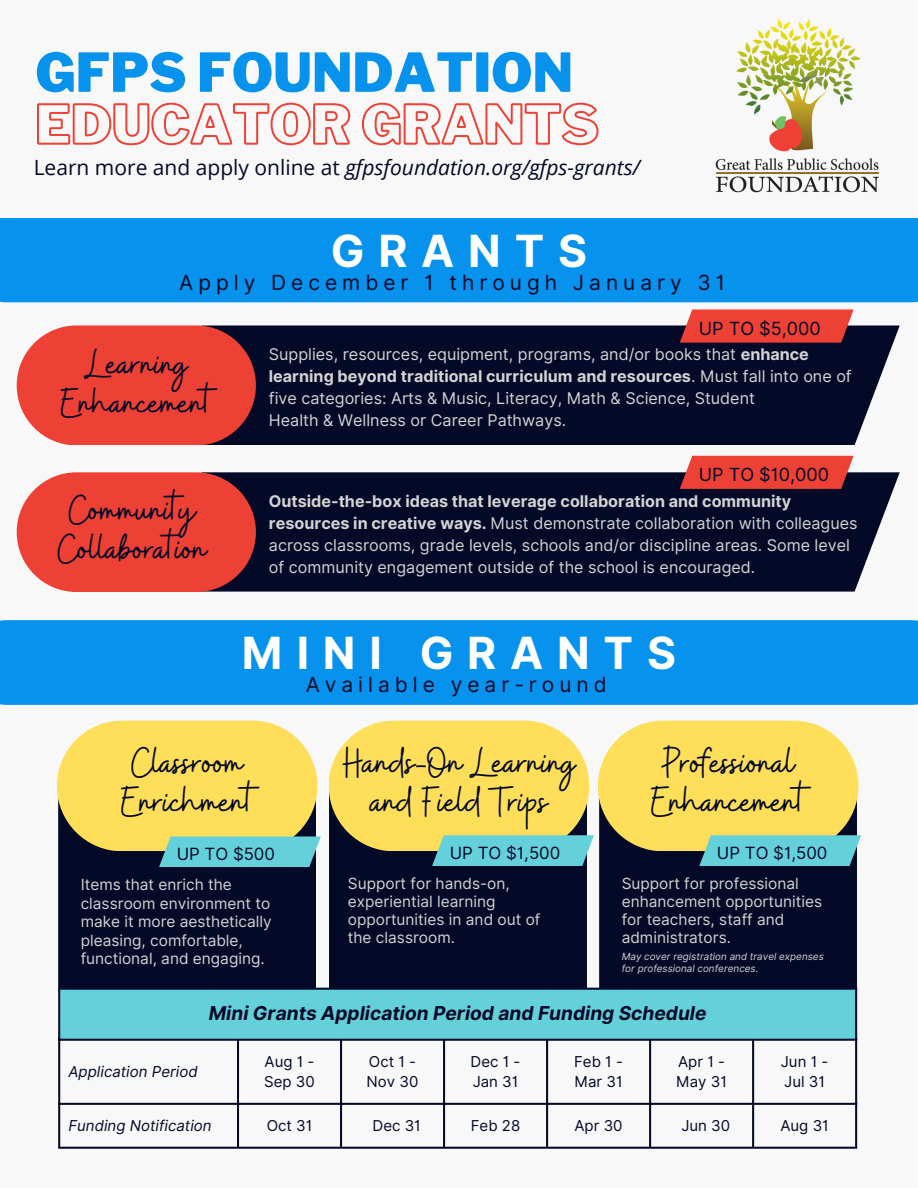
<style>
.page{position:relative;width:918px;height:1188px;background:#f8f8f8}
.page>*{position:absolute;margin:0;border:0;box-sizing:border-box;transform-origin:0 0}
.t1{font:900 53.25px "Libre Franklin";color:#0792ed}
.t2{font:700 44.4px "Inter";letter-spacing:.31em;color:#fff}
.t3{font:43.5px/39.3px "Buffalo";color:#030927}
.t4{font:42.6px "Buffalo";color:#030927}
.t5{font:italic 21px "Open Sans";color:#030927}
.t6{font:20.85px "Inter";letter-spacing:.24em;color:#030927}
.t7{font:italic 700 19.05px "Inter";color:#030927}
.t8{font:18.15px "Inter";color:#030927}
.t9{font:16.8px "Inter";color:#030927}
.t10{font:16.2px/22px "Inter";color:#d4d4d4}
.t11{font:15.45px/18px "Inter";color:#d4d4d4}
.t12{font:15px "Inter";color:#030927}
.t13{font:italic 15px "Inter";color:#030927}
.t14{font:italic 9.9px/11.6px "Inter";color:#d4d4d4}
.s1{font-style:normal}
.s2{font-weight:700}
</style>
<div class="page">
<div style="left:204px;top:325px;width:696px;height:120px;background:#030927"></div>
<svg style="left:680px;top:309px;width:174px;height:34px;background:#e3473d"></svg>
<div style="left:0;top:218px;width:918px;height:84px;background:#0792ed"></div>
<img style="left:715px;top:18px;width:164px;height:175px">
<div style="left:17px;top:325px;width:239px;height:120px;background:#ee4135;border-radius:60px"></div>
<div style="left:204px;top:472px;width:696px;height:120px;background:#030927"></div>
<svg style="left:680px;top:456px;width:174px;height:33px;background:#e5453b"></svg>
<div style="left:17px;top:472px;width:239px;height:120px;background:#ee4135;border-radius:60px"></div>
<div style="left:0;top:620px;width:918px;height:85px;background:#0792ed"></div>
<div style="left:58px;top:740px;width:258px;height:248px;background:#030927"></div>
<div style="left:44px;top:717px;width:147px;height:61px;background:#f8f8f8;border-radius:31px"></div>
<div style="left:57px;top:721px;width:261px;height:130px;background:#ffde59;border-radius:65px"></div>
<div style="left:599px;top:740px;width:258px;height:248px;background:#030927"></div>
<div style="left:581px;top:721px;width:147px;height:61px;background:#f8f8f8;border-radius:31px"></div>
<div style="left:598px;top:721px;width:260px;height:130px;background:#ffde59;border-radius:65px"></div>
<svg style="left:159px;top:836px;width:162px;height:31px;background:#6bccd1"></svg>
<svg style="left:699px;top:835px;width:162px;height:31px;background:#69ccd1"></svg>
<div style="left:329px;top:740px;width:258px;height:248px;background:#030927"></div>
<div style="left:312px;top:721px;width:147px;height:61px;background:#f8f8f8;border-radius:31px"></div>
<div style="left:329px;top:721px;width:260px;height:130px;background:#ffde59;border-radius:65px"></div>
<svg style="left:432px;top:835px;width:162px;height:31px;background:#6cced3"></svg>
<div style="left:59px;top:988px;width:797px;height:52px;background:#64d0da"></div>
<hr style="left:58px;top:990px;width:2px;height:157px;background:#030927">
<hr style="left:237px;top:1041px;width:2px;height:106px;background:#030927">
<hr style="left:340px;top:1041px;width:2px;height:106px;background:#030927">
<hr style="left:443px;top:1041px;width:2px;height:106px;background:#030927">
<hr style="left:546px;top:1041px;width:2px;height:106px;background:#030927">
<hr style="left:649px;top:1041px;width:2px;height:106px;background:#030927">
<hr style="left:752px;top:1041px;width:2px;height:106px;background:#030927">
<hr style="left:855px;top:990px;width:2px;height:157px;background:#030927">
<hr style="left:58px;top:988px;width:799px;height:2px;background:#030927">
<hr style="left:58px;top:1039px;width:799px;height:2px;background:#030927">
<hr style="left:58px;top:1103px;width:799px;height:2px;background:#030927">
<hr style="left:58px;top:1147px;width:799px;height:2px;background:#030927">
<svg style="left:37px;top:102px;width:562px;height:44px"></svg>
<p class="t1" style="left:35px;top:40px;width:539px">GFPS FOUNDATION</p>
<p class="t5" style="left:34px;top:152px;width:608px"><span class="s1">Learn more and apply online at</span> gfpsfoundation.org/gfps-grants/</p>
<p class="t2" style="left:331px;top:224px;width:258px">GRANTS</p>
<p class="t6" style="left:179px;top:269px;width:547px">Apply December 1 through January 31</p>
<p class="t4" style="left:85px;top:337px;width:104px">Learning</p>
<p class="t4" style="left:61px;top:375px;width:152px">Enhancement</p>
<p class="t4" style="left:69px;top:482px;width:128px">Community</p>
<p class="t4" style="left:58px;top:521px;width:150px">Collaboration</p>
<p class="t8" style="left:699px;top:318px;width:124px">UP TO $5,000</p>
<p class="t10" style="left:269px;top:343px;width:584px">Supplies, resources, equipment, programs, and/or books that <span class="s2">enhance learning beyond traditional curriculum and resources</span>. Must fall into one of five categories: Arts &amp; Music, Literacy, Math &amp; Science, Student</p>
<p class="t10" style="left:269px;top:409px;width:299px">Health &amp; Wellness or Career Pathways.</p>
<p class="t8" style="left:699px;top:464px;width:132px">UP TO $10,000</p>
<p class="t10" style="left:269px;top:490px;width:590px"><span class="s2">Outside-the-box ideas that leverage collaboration and community resources in creative ways.</span> Must demonstrate collaboration with colleagues across classrooms, grade levels, schools and/or discipline areas. Some level of community engagement outside of the school is encouraged.</p>
<p class="t2" style="left:242px;top:626px;width:436px">MINI GRANTS</p>
<p class="t6" style="left:306px;top:672px;width:303px">Available year-round</p>
<p class="t3" style="left:131px;top:745px;width:113px">Classroom</p>
<p class="t3" style="left:121px;top:785px;width:134px">Enrichment</p>
<p class="t3" style="left:343px;top:745px;width:234px;text-align:center">Hands-On Learning and Field Trips</p>
<p class="t3" style="left:651px;top:745px;width:155px">Professional<br>Enhancement</p>
<p class="t9" style="left:177px;top:844px;width:100px">UP TO $500</p>
<p class="t9" style="left:450px;top:843px;width:112px">UP TO $1,500</p>
<p class="t9" style="left:717px;top:843px;width:112px">UP TO $1,500</p>
<p class="t11" style="left:81px;top:876px;width:193px;line-height:18.5px">Items that enrich the classroom environment to make it more aesthetically pleasing, comfortable, functional, and engaging.</p>
<p class="t11" style="left:348px;top:875px;width:194px">Support for hands-on, experiential learning opportunities in and out of the classroom.</p>
<p class="t11" style="left:622px;top:875px;width:202px">Support for professional enhancement opportunities for teachers, staff and administrators.</p>
<p class="t14" style="left:622px;top:951px;width:204px">May cover registration and travel expenses for professional conferences.</p>
<p class="t7" style="left:209px;top:1002px;width:499px">Mini Grants Application Period and Funding Schedule</p>
<p class="t13" style="left:68px;top:1062px;width:131px">Application Period</p>
<p class="t12" style="left:265px;top:1052px;width:52px">Aug 1 -</p>
<p class="t12" style="left:264px;top:1072px;width:52px">Sep 30</p>
<p class="t12" style="left:369px;top:1052px;width:49px">Oct 1 -</p>
<p class="t12" style="left:367px;top:1072px;width:53px">Nov 30</p>
<p class="t12" style="left:471px;top:1052px;width:51px">Dec 1 -</p>
<p class="t12" style="left:473px;top:1072px;width:47px">Jan 31</p>
<p class="t12" style="left:574px;top:1052px;width:50px">Feb 1 -</p>
<p class="t12" style="left:574px;top:1072px;width:50px">Mar 31</p>
<p class="t12" style="left:678px;top:1052px;width:49px">Apr 1 -</p>
<p class="t12" style="left:676px;top:1072px;width:52px">May 31</p>
<p class="t12" style="left:781px;top:1052px;width:49px">Jun 1 -</p>
<p class="t12" style="left:784px;top:1072px;width:42px">Jul 31</p>
<p class="t13" style="left:68px;top:1116px;width:145px">Funding Notification</p>
<p class="t12" style="left:267px;top:1116px;width:47px">Oct 31</p>
<p class="t12" style="left:373px;top:1116px;width:50px">Dec 31</p>
<p class="t12" style="left:471px;top:1116px;width:51px">Feb 28</p>
<p class="t12" style="left:574px;top:1116px;width:50px">Apr 30</p>
<p class="t12" style="left:681px;top:1116px;width:50px">Jun 30</p>
<p class="t12" style="left:780px;top:1116px;width:50px">Aug 31</p>
</div>
